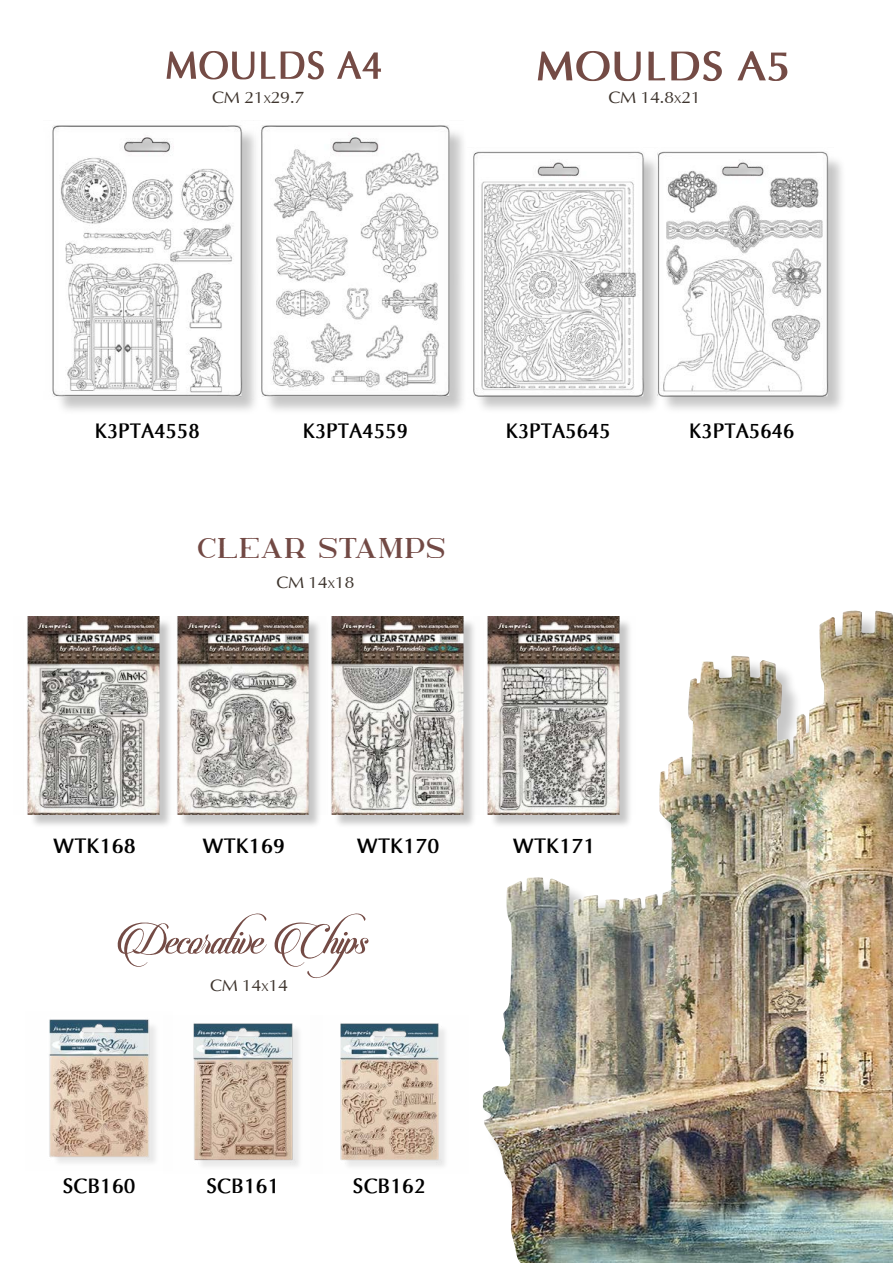
<style>
.page{position:relative;width:893px;height:1263px;background:#fff}
.page>*{position:absolute;margin:0;border:0;box-sizing:border-box;transform-origin:0 0}
.t1{font:28.5px "Nelipot VP Demo Style 2";color:#724944}
.t2{font:700 21px "Optima";color:#000;scale:.9 1}
.t3{font:700 21px "Optima";color:#000;scale:.96 1}
.t4{font:700 21px "Optima";color:#000;scale:.94 1}
.t5{font:16.5px "Optima";letter-spacing:-.03em;color:#3d342d;scale:1.11 1}
.s1{font-size:11.55px}
</style>
<div class="page">
<img style="left:49px;top:1019px;width:107px;height:144px">
<img style="left:193px;top:1023px;width:106px;height:144px">
<img style="left:340px;top:1023px;width:105px;height:144px">
<svg style="left:117px;top:913px;width:252px;height:66px"></svg>
<div style="left:485px;top:613px;width:408px;height:650px;background:#000;opacity:.22"></div>
<img style="left:657px;top:612px;width:187px;height:293px">
<div style="left:29px;top:619px;width:144px;height:210px;background:#000;opacity:.22"></div>
<img style="left:27px;top:616px;width:136px;height:198px">
<div style="left:178px;top:619px;width:144px;height:210px;background:#000;opacity:.22"></div>
<img style="left:163px;top:616px;width:154px;height:198px">
<div style="left:333px;top:619px;width:144px;height:210px;background:#000;opacity:.22"></div>
<img style="left:317px;top:616px;width:156px;height:198px">
<div style="left:489px;top:619px;width:144px;height:210px;background:#000;opacity:.22"></div>
<img style="left:473px;top:616px;width:163px;height:198px">
<svg style="left:167px;top:51px;width:214px;height:28px"></svg>
<div style="left:53px;top:125px;width:216px;height:293px;background:#000;opacity:.22"></div>
<img style="left:52px;top:125px;width:209px;height:275px">
<div style="left:474px;top:151px;width:188px;height:266px;background:#000;opacity:.22"></div>
<img style="left:479px;top:151px;width:179px;height:248px">
<div style="left:261px;top:125px;width:218px;height:293px;background:#000;opacity:.22"></div>
<div style="left:658px;top:151px;width:189px;height:266px;background:#000;opacity:.22"></div>
<svg style="left:538px;top:51px;width:249px;height:30px"></svg>
<p class="t5" style="left:212px;top:85px;width:85px">CM 21<span class="s1">X</span>29.7</p>
<p class="t5" style="left:608px;top:85px;width:85px">CM 14.8<span class="s1">X</span>21</p>
<p class="t2" style="left:95px;top:418px;width:118px">K3PTA4558</p>
<p class="t2" style="left:303px;top:418px;width:118px">K3PTA4559</p>
<p class="t2" style="left:506px;top:418px;width:118px">K3PTA5645</p>
<p class="t2" style="left:689px;top:418px;width:118px">K3PTA5646</p>
<h1 class="t1" style="left:197px;top:538px;width:250px">CLEAR STAMPS</h1>
<p class="t5" style="left:276px;top:570px;width:72px">CM 14<span class="s1">X</span>18</p>
<p class="t3" style="left:54px;top:833px;width:87px">WTK168</p>
<p class="t3" style="left:203px;top:833px;width:87px">WTK169</p>
<p class="t3" style="left:357px;top:833px;width:87px">WTK170</p>
<p class="t3" style="left:513px;top:833px;width:87px">WTK171</p>
<p class="t5" style="left:210px;top:973px;width:72px">CM 14<span class="s1">X</span>14</p>
<p class="t4" style="left:63px;top:1173px;width:79px">SCB160</p>
<p class="t4" style="left:207px;top:1173px;width:79px">SCB161</p>
<p class="t4" style="left:353px;top:1173px;width:79px">SCB162</p>
</div>
